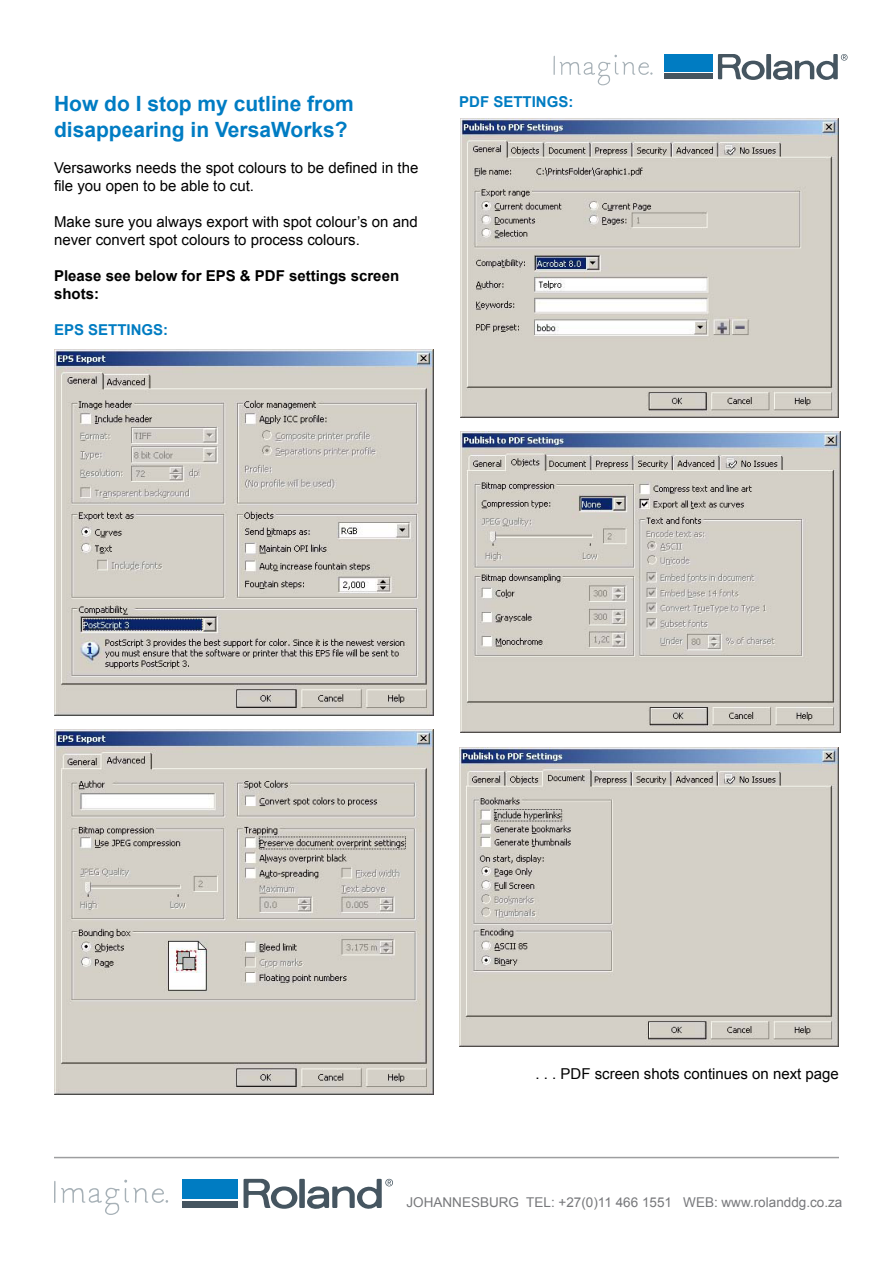
<style>
.page{position:relative;width:893px;height:1263px;background:#fff}
.page>*{position:absolute;margin:0;border:0;box-sizing:border-box;transform-origin:0 0}
.t1{font:700 21px/25.2px "Arial";color:#007cc3}
.t2{font:15px/18px "Arial";color:#000}
.t3{font:700 15px/18px "Arial";color:#000}
.t4{font:700 15px "Arial";color:#007cc2}
.t5{font:13.5px "Arial";color:#77787b}
</style>
<div class="page">
<hr style="left:54px;top:1157px;width:785px;height:1px;background:#77787b">
<svg style="left:554px;top:55px;width:98px;height:30px"></svg>
<div style="left:766px;top:54px;width:5px;height:25px;background:#455560"></div>
<svg style="left:718px;top:54px;width:47px;height:26px"></svg>
<div style="left:665px;top:73px;width:48px;height:6px;background:#455560"></div>
<div style="left:665px;top:54px;width:48px;height:17px;background:#007cc2"></div>
<svg style="left:773px;top:54px;width:75px;height:26px"></svg>
<svg style="left:54px;top:1180px;width:114px;height:35px"></svg>
<div style="left:299px;top:1179px;width:6px;height:29px;background:#455560"></div>
<svg style="left:244px;top:1179px;width:53px;height:30px"></svg>
<div style="left:182px;top:1201px;width:56px;height:7px;background:#455560"></div>
<div style="left:182px;top:1179px;width:56px;height:19px;background:#007cc2"></div>
<svg style="left:307px;top:1179px;width:86px;height:30px"></svg>
<img style="left:460px;top:119px;width:379px;height:298px">
<img style="left:460px;top:432px;width:380px;height:300px">
<img style="left:54px;top:349px;width:380px;height:367px">
<img style="left:54px;top:729px;width:379px;height:366px">
<img style="left:459px;top:747px;width:380px;height:300px">
<h1 class="t1" style="left:54px;top:92px;width:301px">How do I stop my cutline from disappearing in VersaWorks?</h1>
<p class="t2" style="left:54px;top:158px;width:366px">Versaworks needs the spot colours to be defined in the file you open to be able to cut.</p>
<p class="t2" style="left:54px;top:212px;width:365px">Make sure you always export with spot colour’s on and never convert spot colours to process colours.</p>
<p class="t3" style="left:54px;top:267px;width:347px">Please see below for EPS &amp; PDF settings screen shots:</p>
<p class="t4" style="left:54px;top:319px;width:116px">EPS SETTINGS:</p>
<p class="t4" style="left:459px;top:92px;width:116px">PDF SETTINGS:</p>
<p class="t2" style="left:535px;top:1065px;width:305px">. . . PDF screen shots continues on next page</p>
<p class="t5" style="left:406px;top:1194px;width:437px">JOHANNESBURG TEL: +27(0)11 466 1551 WEB: www.rolanddg.co.za</p>
</div>
